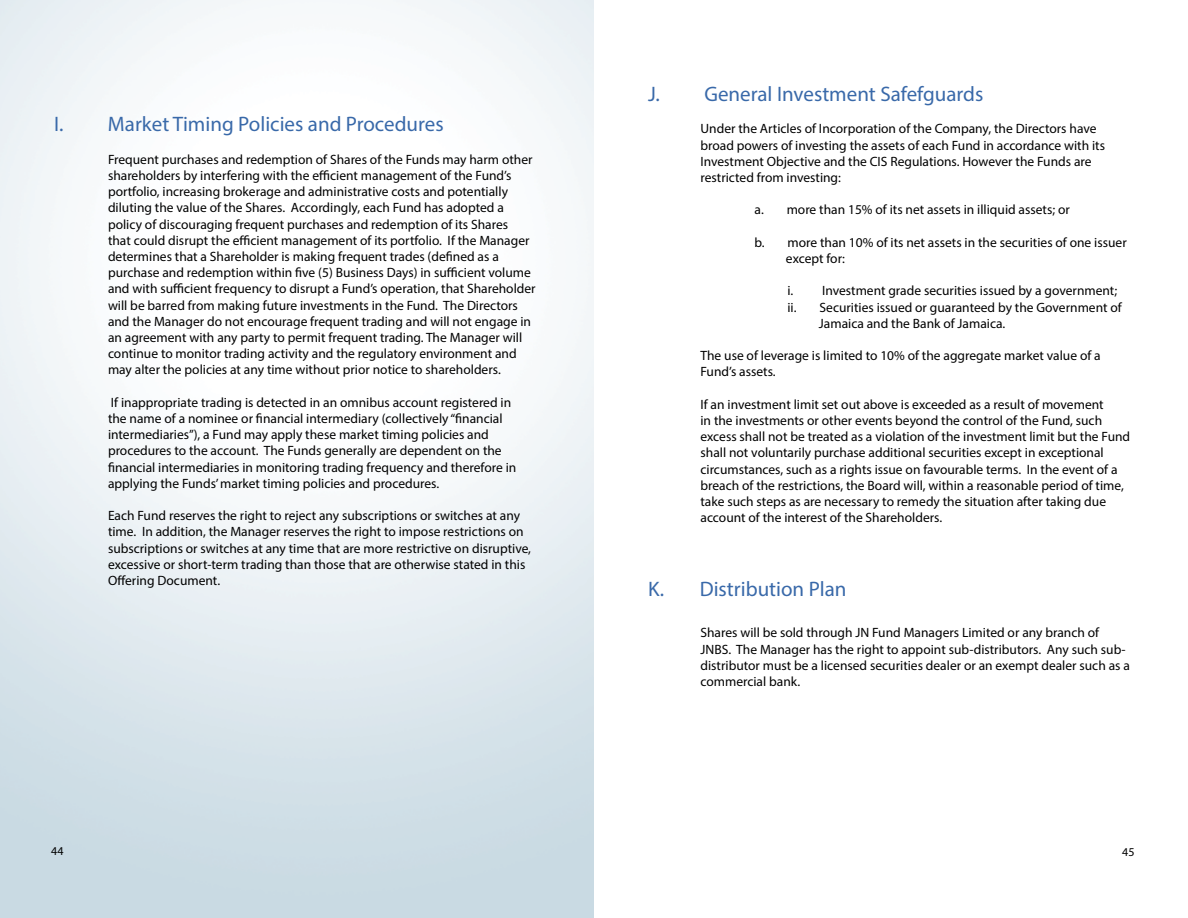
<style>
.page{position:relative;width:1188px;height:918px;background:#fff}
.page>*{position:absolute;margin:0;border:0;box-sizing:border-box;transform-origin:0 0}
.t1{font:21px "Myriad Pro";color:#3969a9}
.t2{font:13.5px/16.2px "Myriad Pro";color:#000}
.t3{font:12px "Myriad Pro";color:#000}
</style>
<div class="page">
<h1 class="t1" style="left:54px;top:111px;width:391px">I. Market Timing Policies and Procedures</h1>
<p class="t2" style="left:108px;top:151px;width:429px">Frequent purchases and redemption of Shares of the Funds may harm other shareholders by interfering with the efficient management of the Fund’s portfolio, increasing brokerage and administrative costs and potentially diluting the value of the Shares. Accordingly, each Fund has adopted a policy of discouraging frequent purchases and redemption of its Shares<br>that could disrupt the efficient management of its portfolio. If the Manager determines that a Shareholder is making frequent trades (defined as a purchase and redemption within five (5) Business Days) in sufficient volume and with sufficient frequency to disrupt a Fund’s operation, that Shareholder will be barred from making future investments in the Fund. The Directors and the Manager do not encourage frequent trading and will not engage in an agreement with any party to permit frequent trading. The Manager will continue to monitor trading activity and the regulatory environment and may alter the policies at any time without prior notice to shareholders.</p>
<p class="t2" style="left:108px;top:394px;width:410px">If inappropriate trading is detected in an omnibus account registered in the name of a nominee or financial intermediary (collectively “financial intermediaries”), a Fund may apply these market timing policies and procedures to the account. The Funds generally are dependent on the financial intermediaries in monitoring trading frequency and therefore in applying the Funds’ market timing policies and procedures.</p>
<p class="t2" style="left:108px;top:507px;width:425px">Each Fund reserves the right to reject any subscriptions or switches at any time. In addition, the Manager reserves the right to impose restrictions on subscriptions or switches at any time that are more restrictive on disruptive, excessive or short-term trading than those that are otherwise stated in this Offering Document.</p>
<h1 class="t1" style="left:648px;top:81px;width:337px">J. General Investment Safefguards</h1>
<p class="t2" style="left:700px;top:121px;width:406px">Under the Articles of Incorporation of the Company, the Directors have broad powers of investing the assets of each Fund in accordance with its Investment Objective and the CIS Regulations. However the Funds are restricted from investing:</p>
<p class="t2" style="left:754px;top:202px;width:317px">a. more than 15% of its net assets in illiquid assets; or</p>
<p class="t2" style="left:786px;top:234px;width:342px;text-indent:-31px">b. more than 10% of its net assets in the securities of one issuer except for:</p>
<p class="t2" style="left:787px;top:283px;width:331px">i. Investment grade securities issued by a government;</p>
<p class="t2" style="left:787px;top:299px;width:336px">ii. Securities issued or guaranteed by the Government of</p>
<p class="t2" style="left:819px;top:315px;width:188px">Jamaica and the Bank of Jamaica.</p>
<p class="t2" style="left:700px;top:347px;width:402px">The use of leverage is limited to 10% of the aggregate market value of a<br>Fund’s assets.</p>
<p class="t2" style="left:700px;top:396px;width:431px">If an investment limit set out above is exceeded as a result of movement<br>in the investments or other events beyond the control of the Fund, such excess shall not be treated as a violation of the investment limit but the Fund shall not voluntarily purchase additional securities except in exceptional circumstances, such as a rights issue on favourable terms. In the event of a breach of the restrictions, the Board will, within a reasonable period of time, take such steps as are necessary to remedy the situation after taking due account of the interest of the Shareholders.</p>
<h1 class="t1" style="left:648px;top:576px;width:200px">K. Distribution Plan</h1>
<p class="t2" style="left:700px;top:625px;width:431px">Shares will be sold through JN Fund Managers Limited or any branch of JNBS. The Manager has the right to appoint sub-distributors. Any such sub&shy;distributor must be a licensed securities dealer or an exempt dealer such as a commercial bank.</p>
<p class="t3" style="left:51px;top:843px;width:14px">44</p>
<p class="t3" style="left:1122px;top:845px;width:14px">45</p>
</div>
